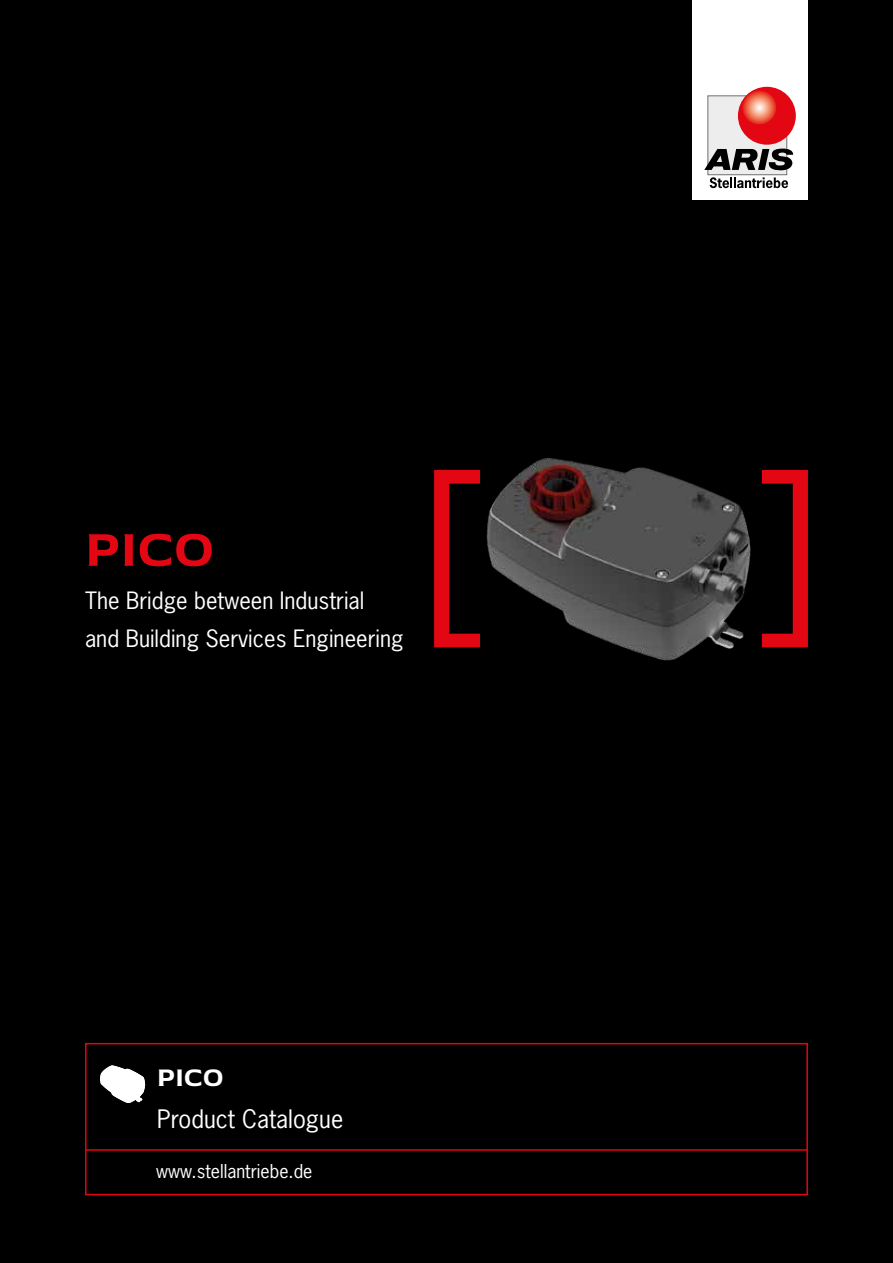
<style>
.page{position:relative;width:893px;height:1263px;background:#000}
.page>*{position:absolute;margin:0;border:0;box-sizing:border-box;transform-origin:0 0}
.t1{font:700 52.5px "Red Rose";color:#e30613}
.t2{font:700 27px "Red Rose";color:#fff}
.t3{font:24px "News Gothic Std";color:#fff}
.t4{font:22.5px/37.5px "News Gothic Std";color:#fff}
.t5{font:18px "News Gothic Std";color:#fff}
</style>
<div class="page">
<div style="left:85px;top:1043px;width:723px;height:152px;border:2px solid #e30613"></div>
<hr style="left:85px;top:1149px;width:723px;height:2px;background:#e30613">
<div style="left:693px;top:0;width:115px;height:199px;background:#fff"></div>
<svg style="left:710px;top:177px;width:78px;height:11px"></svg>
<div style="left:708px;top:96px;width:79px;height:79px;background:#ededed;border:1px solid #706f6f"></div>
<div style="left:738px;top:87px;width:58px;height:58px;background:#e30613;border-radius:50%"></div>
<svg style="left:742px;top:90px;width:34px;height:34px"></svg>
<svg style="left:704px;top:148px;width:89px;height:22px"></svg>
<svg style="left:434px;top:470px;width:46px;height:177px"></svg>
<svg style="left:762px;top:470px;width:46px;height:177px"></svg>
<svg style="left:100px;top:1065px;width:45px;height:38px"></svg>
<img style="left:486px;top:458px;width:265px;height:203px">
<h1 class="t1" style="left:85px;top:508px;width:131px">PICO</h1>
<p class="t4" style="left:85px;top:582px;width:320px">The Bridge between Industrial and Building Services Engineering</p>
<p class="t2" style="left:157px;top:1056px;width:68px">PICO</p>
<p class="t3" style="left:157px;top:1104px;width:188px">Product Catalogue</p>
<p class="t5" style="left:156px;top:1160px;width:158px">www.stellantriebe.de</p>
</div>
